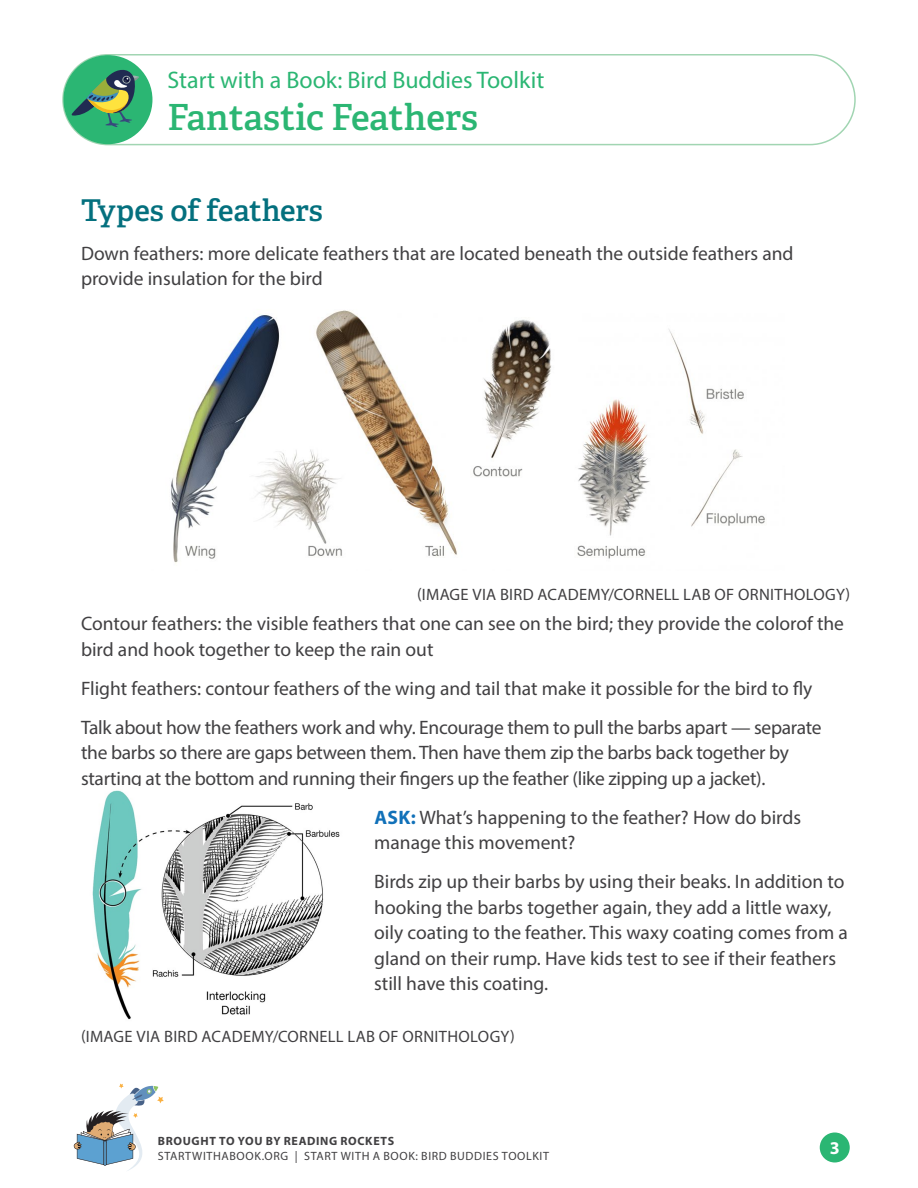
<style>
.page{position:relative;width:918px;height:1188px;background:#fff}
.page>*{position:absolute;margin:0;border:0;box-sizing:border-box;transform-origin:0 0}
.t1{font:600 36px "Adelle";letter-spacing:-.005em;color:#2bb673}
.t2{font:600 30px "Adelle";letter-spacing:-.01em;color:#04707e}
.t3{font:24px "Myriad Pro";color:#2bb673}
.t4{font:19.5px/25.5px "Myriad Pro";color:#414042}
.t5{font:700 18px "Myriad Pro";color:#fff}
.t6{font:16.5px "Myriad Pro";letter-spacing:.02em;color:#414042}
.t7{font:12px "Myriad Pro";letter-spacing:.055em;color:#414042}
.t8{font:700 12px "Myriad Pro";letter-spacing:.055em;color:#414042}
.s1{font-weight:700;color:#1171b9}
</style>
<div class="page">
<div style="left:820px;top:1132px;width:30px;height:30px;background:#2bb673;border-radius:50%"></div>
<div style="left:62px;top:54px;width:794px;height:91px;border:2px solid #a1d5b2;border-radius:45px"></div>
<div style="left:63px;top:55px;width:89px;height:89px;background:#2bb673;border-radius:50%"></div>
<svg style="left:71px;top:68px;width:68px;height:59px"></svg>
<svg style="left:74px;top:1084px;width:90px;height:87px"></svg>
<img style="left:92px;top:790px;width:248px;height:230px">
<img style="left:171px;top:310px;width:594px;height:253px">
<p class="t3" style="left:167px;top:65px;width:378px">Start with a Book: Bird Buddies Toolkit</p>
<h1 class="t1" style="left:167px;top:94px;width:312px">Fantastic Feathers</h1>
<h2 class="t2" style="left:81px;top:191px;width:244px">Types of feathers</h2>
<p class="t4" style="left:81px;top:240px;width:714px">Down feathers: more delicate feathers that are located beneath the outside feathers and provide insulation for the bird</p>
<p class="t6" style="left:417px;top:584px;width:435px">(IMAGE VIA BIRD ACADEMY/CORNELL LAB OF ORNITHOLOGY)</p>
<p class="t4" style="left:81px;top:611px;width:765px">Contour feathers: the visible feathers that one can see on the bird; they provide the colorof the bird and hook together to keep the rain out</p>
<p class="t4" style="left:81px;top:668px;width:742px;line-height:39px">Flight feathers: contour feathers of the wing and tail that make it possible for the bird to fly<br>Talk about how the feathers work and why. Encourage them to pull the barbs apart — separate</p>
<p class="t4" style="left:81px;top:740px;width:710px">the barbs so there are gaps between them. Then have them zip the barbs back together by starting at the bottom and running their fingers up the feather (like zipping up a jacket).</p>
<p class="t4" style="left:374px;top:804px;width:428px"><span class="s1">ASK:</span> What’s happening to the feather? How do birds manage this movement?</p>
<p class="t4" style="left:374px;top:869px;width:475px">Birds zip up their barbs by using their beaks. In addition to hooking the barbs together again, they add a little waxy, oily coating to the feather. This waxy coating comes from a gland on their rump. Have kids test to see if their feathers still have this coating.</p>
<p class="t6" style="left:81px;top:1026px;width:435px">(IMAGE VIA BIRD ACADEMY/CORNELL LAB OF ORNITHOLOGY)</p>
<p class="t8" style="left:158px;top:1133px;width:238px">BROUGHT TO YOU BY READING ROCKETS</p>
<p class="t7" style="left:158px;top:1148px;width:393px">STARTWITHABOOK.ORG | START WITH A BOOK: BIRD BUDDIES TOOLKIT</p>
<p class="t5" style="left:830px;top:1136px;width:11px">3</p>
</div>
